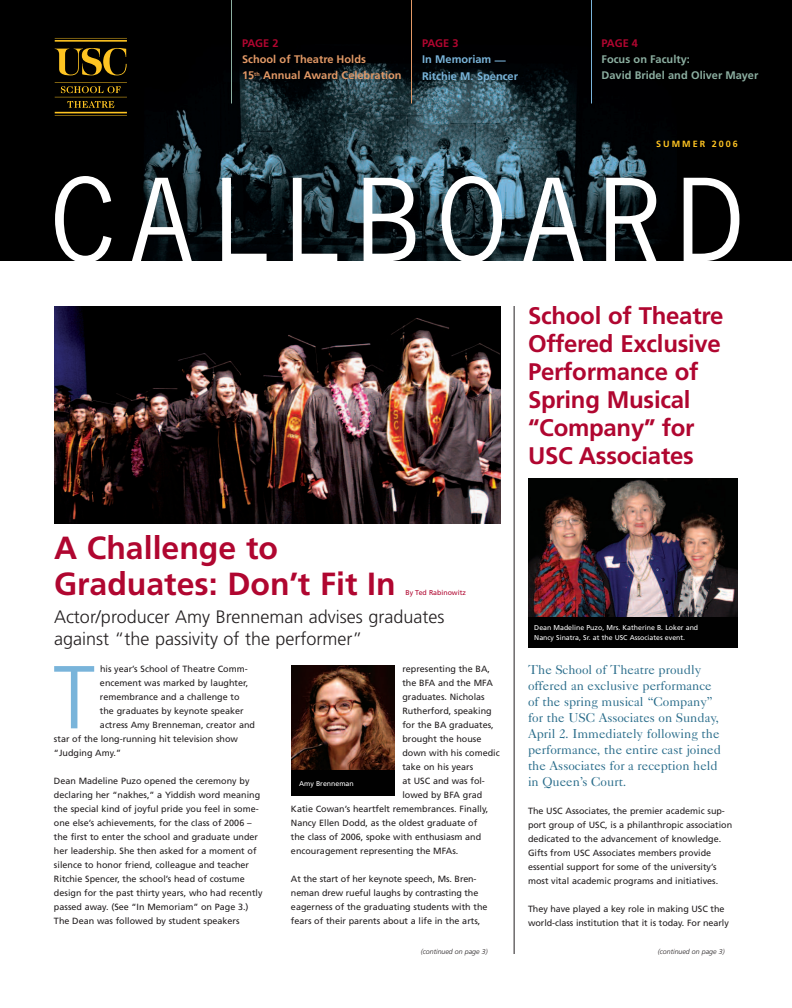
<style>
.page{position:relative;width:792px;height:1008px;background:#fff}
.page>*{position:absolute;margin:0;border:0;box-sizing:border-box;transform-origin:0 0}
.t1{font:80px "News Gothic";color:#79b4da}
.t2{font:700 32px/36px "Frutiger";color:#b00630}
.t3{font:700 24px/28px "Frutiger";letter-spacing:-.01em;color:#b00630}
.t4{font:300 18px/22px "Frutiger";color:#231f20}
.t5{font:13px/16px "Caslon Five Forty";color:#2a6d8b}
.t6{font:700 11px/16px "Frutiger";color:#e29966}
.t7{font:700 11px/16px "Frutiger";color:#8cafa1}
.t8{font:700 11px/17px "Frutiger";color:#79b4da}
.t9{font:700 11px "Frutiger";color:#b00630}
.t10{font:9px/14px "Frutiger";color:#231f20}
.t11{font:700 9px "Frutiger";letter-spacing:.22em;color:#fec422}
.t12{font:7px/10px "Frutiger";color:#fff}
.t13{font:italic 300 7px "Frutiger";color:#231f20}
.t14{font:7px "Frutiger";color:#b00630}
</style>
<div class="page">
<img style="left:0;top:0;width:792px;height:261px">
<svg style="left:55px;top:176px;width:56px;height:85px"></svg>
<svg style="left:222px;top:178px;width:45px;height:83px"></svg>
<svg style="left:293px;top:178px;width:44px;height:83px"></svg>
<svg style="left:364px;top:178px;width:51px;height:83px"></svg>
<svg style="left:442px;top:176px;width:60px;height:85px"></svg>
<svg style="left:523px;top:178px;width:60px;height:83px"></svg>
<svg style="left:132px;top:178px;width:60px;height:83px"></svg>
<svg style="left:606px;top:178px;width:50px;height:83px"></svg>
<svg style="left:684px;top:178px;width:55px;height:83px"></svg>
<svg style="left:55px;top:38px;width:72px;height:77px;background:#372a07"></svg>
<img style="left:54px;top:306px;width:447px;height:217px">
<hr style="left:514px;top:306px;width:1px;height:648px;background:#231f20">
<hr style="left:231px;top:0;width:1px;height:103px;background:#8cafa1">
<hr style="left:411px;top:0;width:1px;height:103px;background:#e29966">
<hr style="left:591px;top:0;width:1px;height:103px;background:#79b4da">
<img style="left:528px;top:479px;width:210px;height:139px">
<div style="left:528px;top:618px;width:210px;height:30px;background:#010101"></div>
<img style="left:291px;top:666px;width:103px;height:105px">
<div style="left:291px;top:771px;width:103px;height:25px;background:#010101"></div>
<p class="t9" style="left:242px;top:39px;width:38px">PAGE 2</p>
<p class="t6" style="left:242px;top:53px;width:161px">School of Theatre Holds<br>15<sup>th</sup> Annual Award Celebration</p>
<p class="t9" style="left:422px;top:39px;width:38px">PAGE 3</p>
<p class="t8" style="left:422px;top:52px;width:97px">In Memoriam —<br>Ritchie M. Spencer</p>
<p class="t9" style="left:602px;top:39px;width:38px">PAGE 4</p>
<p class="t7" style="left:602px;top:53px;width:158px">Focus on Faculty:<br>David Bridel and Oliver Mayer</p>
<p class="t11" style="left:656px;top:140px;width:83px">SUMMER 2006</p>
<h2 class="t2" style="left:54px;top:533px;width:343px">A Challenge to<br>Graduates: Don’t Fit In</h2>
<p class="t14" style="left:405px;top:590px;width:62px">By Ted Rabinowitz</p>
<h3 class="t4" style="left:54px;top:607px;width:392px">Actor/producer Amy Brenneman advises graduates against “the passivity of the performer”</h3>
<h1 class="t1" style="left:53px;top:654px;width:44px">T</h1>
<p class="t10" style="left:100px;top:663px;width:149px">his year’s School of Theatre Comm-</p>
<p class="t10" style="left:100px;top:677px;width:150px">encement was marked by laughter,</p>
<p class="t10" style="left:100px;top:691px;width:141px">remembrance and a challenge to</p>
<p class="t10" style="left:100px;top:705px;width:145px">the graduates by keynote speaker</p>
<p class="t10" style="left:100px;top:719px;width:157px">actress Amy Brenneman, creator and</p>
<p class="t10" style="left:54px;top:733px;width:186px">star of the long-running hit television show</p>
<p class="t10" style="left:54px;top:747px;width:69px">“Judging Amy.”</p>
<p class="t10" style="left:54px;top:775px;width:210px">Dean Madeline Puzo opened the ceremony by declaring her “nakhes,” a Yiddish word meaning the special kind of joyful pride you feel in some&shy;one else’s achievements, for the class of 2006 – the first to enter the school and graduate under her leadership. She then asked for a moment of silence to honor friend, colleague and teacher Ritchie Spencer, the school’s head of costume design for the past thirty years, who had recently passed away. (See “In Memoriam” on Page 3.)<br>The Dean was followed by student speakers</p>
<p class="t10" style="left:402px;top:663px;width:89px">representing the BA,</p>
<p class="t10" style="left:402px;top:677px;width:92px">the BFA and the MFA</p>
<p class="t10" style="left:402px;top:691px;width:84px">graduates. Nicholas</p>
<p class="t10" style="left:402px;top:705px;width:91px">Rutherford, speaking</p>
<p class="t10" style="left:402px;top:719px;width:93px">for the BA graduates,</p>
<p class="t10" style="left:402px;top:733px;width:81px">brought the house</p>
<p class="t10" style="left:402px;top:747px;width:99px">down with his comedic</p>
<p class="t10" style="left:402px;top:761px;width:72px">take on his years</p>
<p class="t10" style="left:402px;top:775px;width:84px">at USC and was fol-</p>
<p class="t10" style="left:402px;top:789px;width:81px">lowed by BFA grad</p>
<p class="t10" style="left:291px;top:803px;width:199px">Katie Cowan’s heartfelt remembrances. Finally,</p>
<p class="t10" style="left:291px;top:817px;width:188px">Nancy Ellen Dodd, as the oldest graduate of</p>
<p class="t10" style="left:291px;top:831px;width:192px">the class of 2006, spoke with enthusiasm and</p>
<p class="t10" style="left:291px;top:845px;width:169px">encouragement representing the MFAs.</p>
<p class="t10" style="left:291px;top:873px;width:198px">At the start of her keynote speech, Ms. Bren&shy;neman drew rueful laughs by contrasting the eagerness of the graduating students with the fears of their parents about a life in the arts,</p>
<p class="t12" style="left:299px;top:779px;width:56px">Amy Brenneman</p>
<p class="t13" style="left:421px;top:949px;width:68px">(continued on page 3)</p>
<h3 class="t3" style="left:528px;top:304px;width:197px">School of Theatre<br>Offered Exclusive<br>Performance of<br>Spring Musical “Company” for<br>USC Associates</h3>
<p class="t12" style="left:534px;top:623px;width:165px">Dean Madeline Puzo, Mrs. Katherine B. Loker and<br>Nancy Sinatra, Sr. at the USC Associates event.</p>
<p class="t5" style="left:528px;top:663px;width:195px">The School of Theatre proudly offered an exclusive performance of the spring musical “Company” for the USC Associates on Sunday,<br>April 2. Immediately following the performance, the entire cast joined the Associates for a reception held in Queen’s Court.</p>
<p class="t10" style="left:528px;top:805px;width:206px">The USC Associates, the premier academic sup&shy;port group of USC, is a philanthropic association dedicated to the advancement of knowledge.<br>Gifts from USC Associates members provide essential support for some of the university’s most vital academic programs and initiatives.</p>
<p class="t10" style="left:528px;top:903px;width:202px">They have played a key role in making USC the world-class institution that it is today. For nearly</p>
<p class="t13" style="left:658px;top:949px;width:68px">(continued on page 3)</p>
</div>
